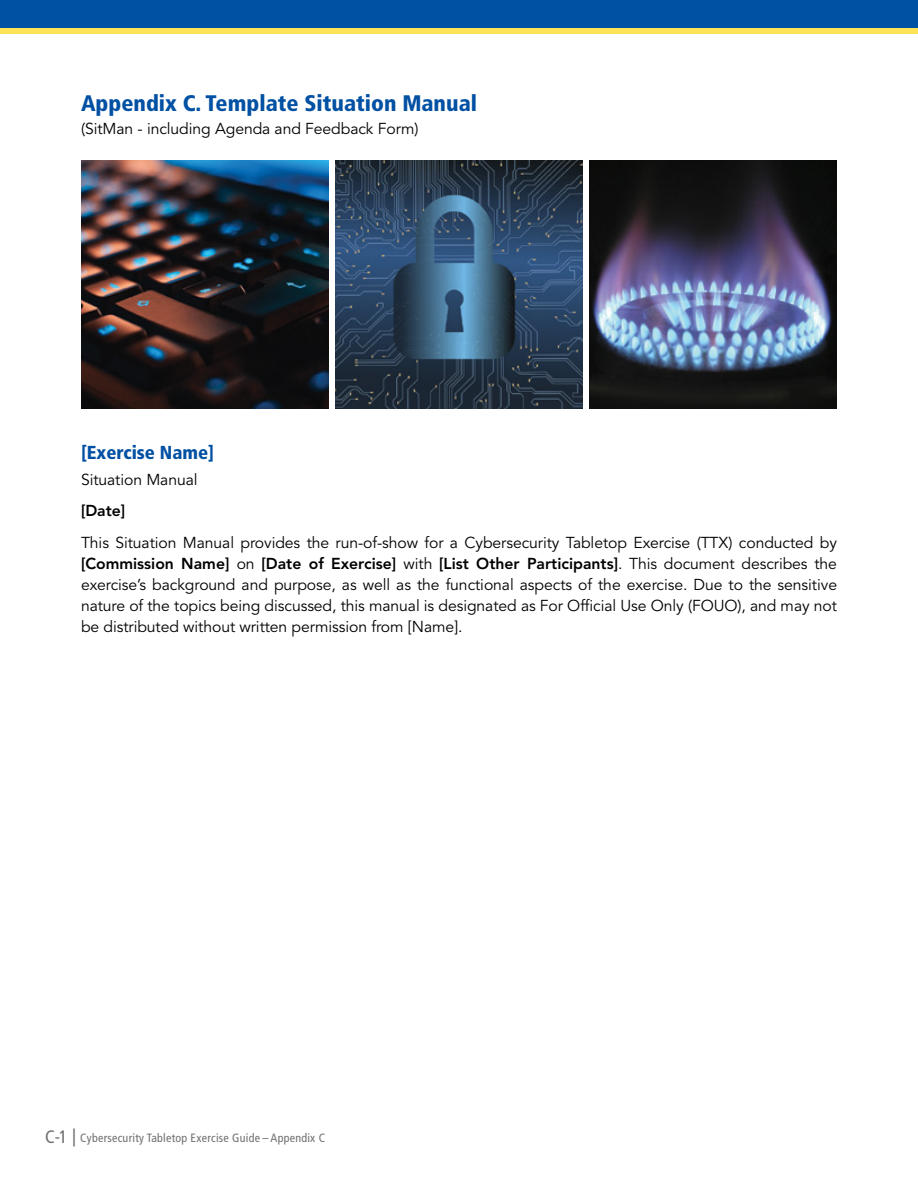
<style>
.page{position:relative;width:918px;height:1188px;background:#fff}
.page>*{position:absolute;margin:0;border:0;box-sizing:border-box;transform-origin:0 0}
.t1{font:900 condensed 22.5px "Frutiger LT Std";color:#0050a3}
.t2{font:900 condensed 18.75px "Frutiger LT Std";color:#0050a3}
.t3{font:15.75px/21px "Avenir";letter-spacing:-.005em;color:#000;text-align:justify}
.t4{font:800 15.75px "Avenir";color:#000}
.t5{font:condensed 12px "Frutiger LT Std";letter-spacing:.02em;color:#6d6e71}
.s1{font-weight:800}
.s2{font-size:18px}
</style>
<div class="page">
<div style="left:0;top:0;width:918px;height:32px;background:#0050a3"></div>
<div style="left:0;top:28px;width:918px;height:6px;background:#fde457"></div>
<img style="left:81px;top:161px;width:247px;height:247px">
<img style="left:590px;top:161px;width:247px;height:247px">
<img style="left:335px;top:161px;width:248px;height:247px">
<h1 class="t1" style="left:81px;top:90px;width:398px">Appendix C. Template Situation Manual</h1>
<p class="t3" style="left:81px;top:118px;width:339px">(SitMan - including Agenda and Feedback Form)</p>
<p class="t2" style="left:81px;top:442px;width:135px">[Exercise Name]</p>
<p class="t3" style="left:81px;top:469px;width:118px">Situation Manual</p>
<p class="t4" style="left:81px;top:502px;width:46px">[Date]</p>
<p class="t3" style="left:81px;top:532px;width:758px">This Situation Manual provides the run-of-show for a Cybersecurity Tabletop Exercise (TTX) conducted by <span class="s1">[Commission Name]</span> on <span class="s1">[Date of Exercise]</span> with <span class="s1">[List Other Participants]</span>. This document describes the exercise’s background and purpose, as well as the functional aspects of the exercise. Due to the sensitive nature of the topics being discussed, this manual is designated as For Official Use Only (FOUO), and may not be distributed without written permission from [Name].</p>
<p class="t5" style="left:45px;top:1130px;width:281px"><span class="s2">C-1 |</span> Cybersecurity Tabletop Exercise Guide – Appendix C</p>
</div>
